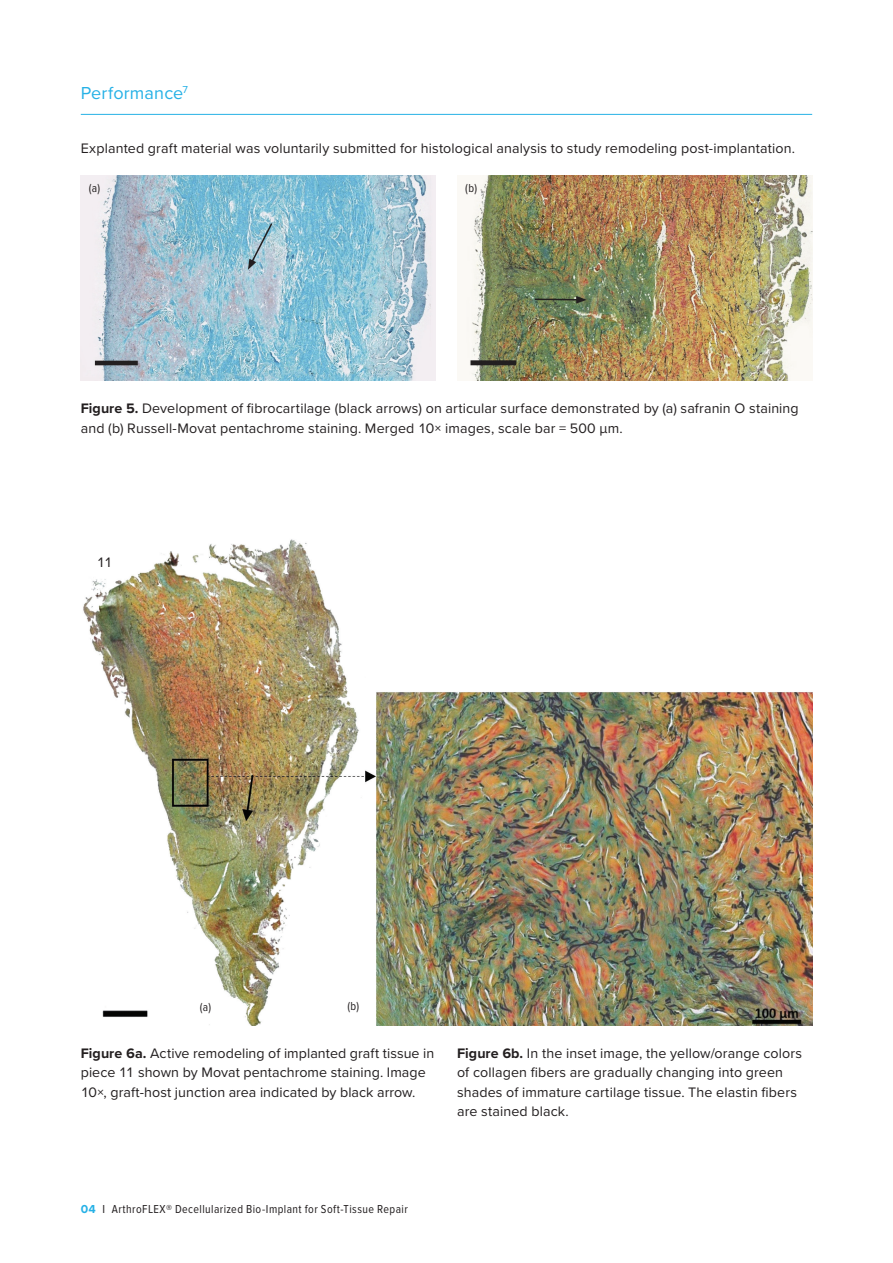
<style>
.page{position:relative;width:893px;height:1263px;background:#fff}
.page>*{position:absolute;margin:0;border:0;box-sizing:border-box;transform-origin:0 0}
.t1{font:18px "Proxima Nova";letter-spacing:.01em;color:#26b1e6}
.t2{font:14.25px/19.5px "Proxima Nova";letter-spacing:.01em;color:#231f20}
.t3{font:12px "Proxima Nova Cond";letter-spacing:.035em;color:#231f20}
.s1{font-weight:700}
.s2{font-family:"Proxima Nova";font-weight:700;color:#26b1e6}
</style>
<div class="page">
<hr style="left:81px;top:114px;width:731px;height:1px;background:#26b1e6">
<img style="left:81px;top:175px;width:355px;height:205px">
<svg style="left:248px;top:222px;width:26px;height:48px"></svg>
<img style="left:466px;top:175px;width:346px;height:205px">
<svg style="left:533px;top:296px;width:54px;height:8px"></svg>
<img style="left:83px;top:539px;width:729px;height:486px">
<p class="t1" style="left:81px;top:80px;width:109px">Performance<sup>7</sup></p>
<p class="t2" style="left:81px;top:138px;width:716px">Explanted graft material was voluntarily submitted for histological analysis to study remodeling post-implantation.</p>
<p class="t3" style="left:89px;top:182px;width:13px">(a)</p>
<p class="t3" style="left:465px;top:182px;width:13px">(b)</p>
<p class="t2" style="left:81px;top:398px;width:719px"><span class="s1">Figure 5.</span> Development of fibrocartilage (black arrows) on articular surface demonstrated by (a) safranin O staining and (b) Russell-Movat pentachrome staining. Merged 10× images, scale bar = 500 µm.</p>
<p class="t2" style="left:97px;top:552px;width:17px">11</p>
<p class="t3" style="left:200px;top:1000px;width:13px">(a)</p>
<p class="t3" style="left:347px;top:999px;width:13px">(b)</p>
<p class="t2" style="left:81px;top:1043px;width:355px"><span class="s1">Figure 6a.</span> Active remodeling of implanted graft tissue in piece 11 shown by Movat pentachrome staining. Image<br>10×, graft-host junction area indicated by black arrow.</p>
<p class="t2" style="left:457px;top:1043px;width:346px"><span class="s1">Figure 6b.</span> In the inset image, the yellow/orange colors of collagen fibers are gradually changing into green shades of immature cartilage tissue. The elastin fibers are stained black.</p>
<p class="t3" style="left:81px;top:1202px;width:329px"><span class="s2">04</span> I ArthroFLEX® Decellularized Bio-Implant for Soft-Tissue Repair</p>
</div>
